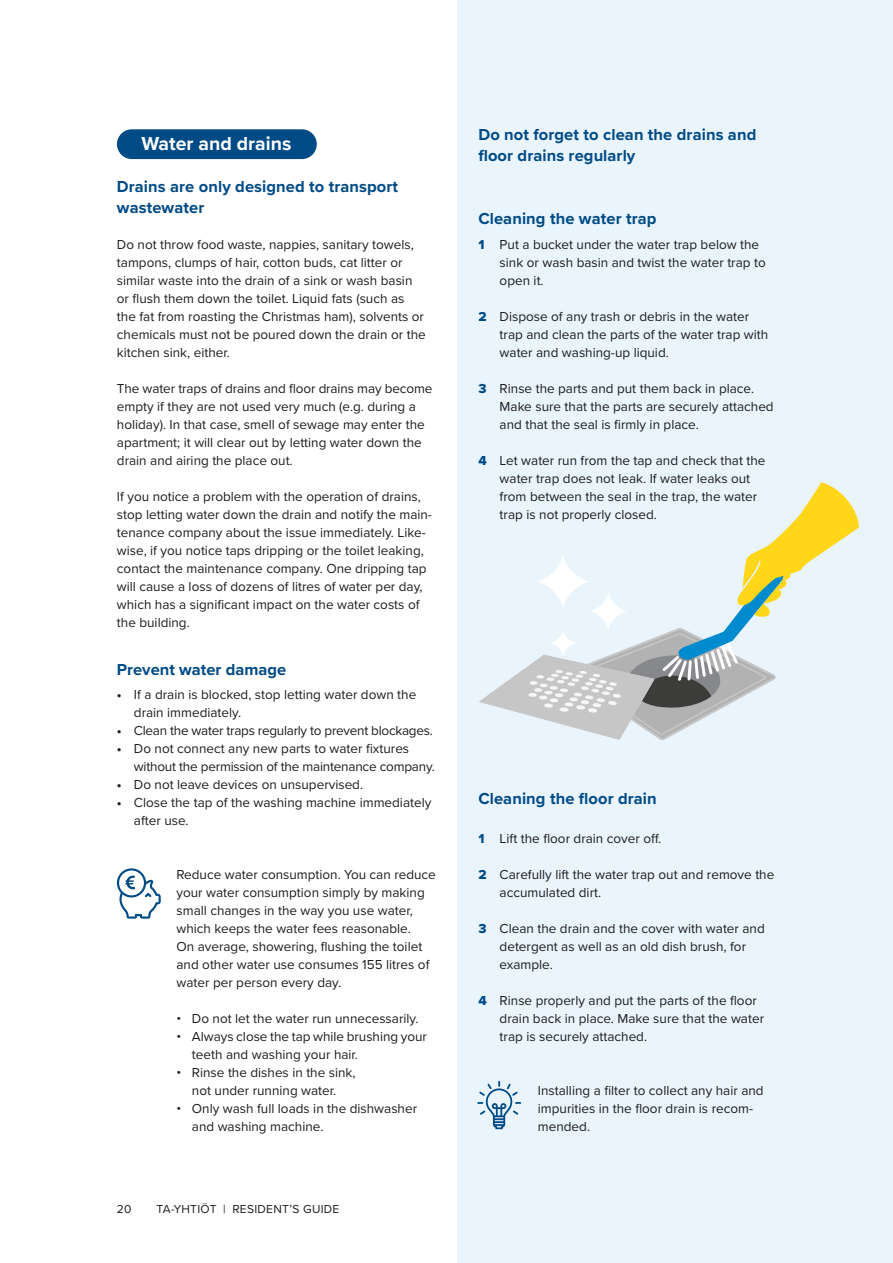
<style>
.page{position:relative;width:893px;height:1263px;background:#fff}
.page>*{position:absolute;margin:0;border:0;box-sizing:border-box;transform-origin:0 0}
.t1{font:700 19.5px "Proxima Nova";color:#fff}
.t2{font:700 16.5px/21px "Proxima Nova";letter-spacing:.005em;color:#004a86}
.t3{font:13.5px/18px "Proxima Nova";color:#1d1d1b}
.t4{font:13.5px "Proxima Nova";letter-spacing:-.02em;color:#1d1d1b}
.t5{font:12px "Proxima Nova";letter-spacing:.025em;color:#1d1d1b}
.s1{font-weight:700}
.s2{font-family:"Proxima Nova Extrabld";color:#004a86}
</style>
<div class="page">
<div style="left:457px;top:0;width:436px;height:1263px;background:#e9f4fd"></div>
<div style="left:117px;top:129px;width:200px;height:30px;background:#004a86;border-radius:15px"></div>
<svg style="left:479px;top:482px;width:380px;height:258px"></svg>
<svg style="left:117px;top:868px;width:44px;height:51px"></svg>
<svg style="left:477px;top:1081px;width:44px;height:48px"></svg>
<h1 class="t1" style="left:141px;top:129px;width:151px">Water and drains</h1>
<p class="t2" style="left:117px;top:176px;width:283px">Drains are only designed to transport wastewater</p>
<p class="t3" style="left:117px;top:235px;width:310px">Do not throw food waste, nappies, sanitary towels, tampons, clumps of hair, cotton buds, cat litter or similar waste into the drain of a sink or wash basin or flush them down the toilet. Liquid fats (such as the fat from roasting the Christmas ham), solvents or chemicals must not be poured down the drain or the kitchen sink, either.</p>
<p class="t3" style="left:117px;top:379px;width:317px">The water traps of drains and floor drains may become empty if they are not used very much (e.g. during a holiday). In that case, smell of sewage may enter the apartment; it will clear out by letting water down the drain and airing the place out.</p>
<p class="t3" style="left:117px;top:487px;width:317px">If you notice a problem with the operation of drains, stop letting water down the drain and notify the main&shy;tenance company about the issue immediately. Like&shy;wise, if you notice taps dripping or the toilet leaking, contact the maintenance company. One dripping tap will cause a loss of dozens of litres of water per day, which has a significant impact on the water costs of the building.</p>
<p class="t2" style="left:117px;top:659px;width:171px">Prevent water damage</p>
<p class="t3" style="left:134px;top:685px;width:284px;text-indent:-17px"><span class="s1">•</span> If a drain is blocked, stop letting water down the drain immediately.</p>
<p class="t4" style="left:117px;top:720px;width:317px"><span class="s1">•</span> Clean the water traps regularly to prevent blockages.</p>
<p class="t3" style="left:134px;top:739px;width:302px;text-indent:-17px"><span class="s1">•</span> Do not connect any new parts to water fixtures without the permission of the maintenance company.</p>
<p class="t3" style="left:117px;top:775px;width:248px"><span class="s1">•</span> Do not leave devices on unsupervised.</p>
<p class="t3" style="left:134px;top:793px;width:299px;text-indent:-17px"><span class="s1">•</span> Close the tap of the washing machine immediately after use.</p>
<p class="t3" style="left:176px;top:865px;width:261px">Reduce water consumption. You can reduce your water consumption simply by making small changes in the way you use water, which keeps the water fees reasonable.<br>On average, showering, flushing the toilet and other water use consumes 155 litres of water per person every day.</p>
<p class="t3" style="left:176px;top:1009px;width:244px">• Do not let the water run unnecessarily.</p>
<p class="t3" style="left:192px;top:1027px;width:237px;text-indent:-15px">• Always close the tap while brushing your teeth and washing your hair.</p>
<p class="t3" style="left:176px;top:1063px;width:181px;text-align:center">• Rinse the dishes in the sink, not under running water.</p>
<p class="t3" style="left:192px;top:1099px;width:227px;text-indent:-15px">• Only wash full loads in the dishwasher and washing machine.</p>
<p class="t5" style="left:117px;top:1200px;width:16px">20</p>
<p class="t5" style="left:157px;top:1200px;width:184px">TA-YHTIÖT | RESIDENT’S GUIDE</p>
<p class="t2" style="left:478px;top:123px;width:279px">Do not forget to clean the drains and floor drains regularly</p>
<p class="t2" style="left:478px;top:207px;width:180px">Cleaning the water trap</p>
<p class="t3" style="left:500px;top:235px;width:268px;text-indent:-21px"><span class="s2">1</span> Put a bucket under the water trap below the sink or wash basin and twist the water trap to open it.</p>
<p class="t3" style="left:500px;top:307px;width:270px;text-indent:-21px"><span class="s2">2</span> Dispose of any trash or debris in the water trap and clean the parts of the water trap with water and washing-up liquid.</p>
<p class="t3" style="left:500px;top:379px;width:276px;text-indent:-21px"><span class="s2">3</span> Rinse the parts and put them back in place.<br>Make sure that the parts are securely attached and that the seal is firmly in place.</p>
<p class="t3" style="left:500px;top:451px;width:267px;text-indent:-21px"><span class="s2">4</span> Let water run from the tap and check that the water trap does not leak. If water leaks out from between the seal in the trap, the water trap is not properly closed.</p>
<p class="t2" style="left:478px;top:788px;width:180px">Cleaning the floor drain</p>
<p class="t3" style="left:478px;top:829px;width:184px"><span class="s2">1</span> Lift the floor drain cover off.</p>
<p class="t3" style="left:500px;top:865px;width:276px;text-indent:-21px"><span class="s2">2</span> Carefully lift the water trap out and remove the accumulated dirt.</p>
<p class="t3" style="left:500px;top:919px;width:267px;text-indent:-21px"><span class="s2">3</span> Clean the drain and the cover with water and detergent as well as an old dish brush, for example.</p>
<p class="t3" style="left:500px;top:991px;width:266px;text-indent:-21px"><span class="s2">4</span> Rinse properly and put the parts of the floor drain back in place. Make sure that the water trap is securely attached.</p>
<p class="t3" style="left:538px;top:1081px;width:227px">Installing a filter to collect any hair and impurities in the floor drain is recom&shy;mended.</p>
</div>
